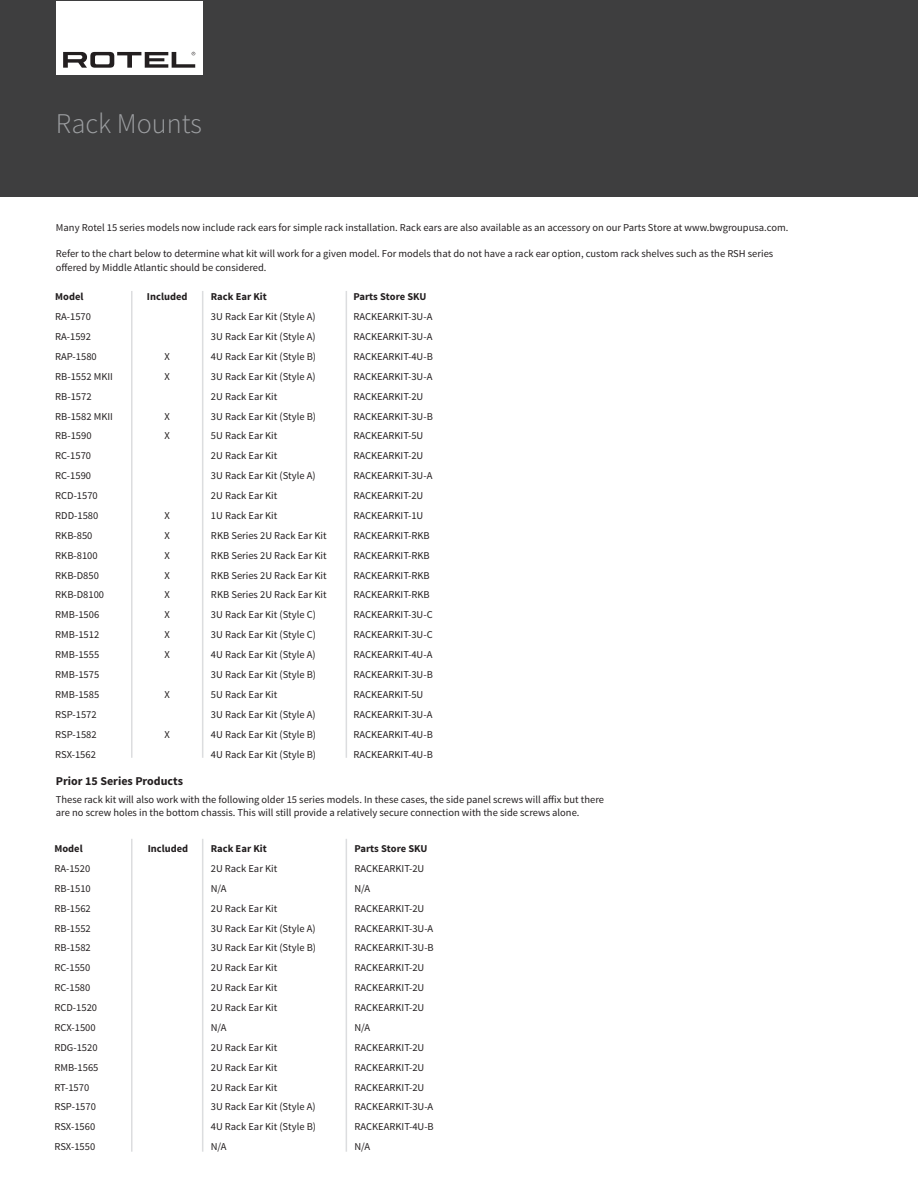
<style>
.page{position:relative;width:918px;height:1188px;background:#fff}
.page>*{position:absolute;margin:0;border:0;box-sizing:border-box;transform-origin:0 0}
.t1{font:300 28.5px "Source Sans Pro";color:#9d9fa2}
.t2{font:700 12px "Source Sans Pro";color:#231f20}
.t3{font:10.5px/13.2px "Source Sans Pro";color:#231f20}
.t4{font:700 10.5px "Source Sans Pro";color:#231f20}
</style>
<div class="page">
<div style="left:0;top:0;width:918px;height:196px;background:#3e3e3f"></div>
<hr style="left:202px;top:291px;width:1px;height:467px;background:#dcdddf">
<hr style="left:131px;top:291px;width:2px;height:467px;background:#dcdddf">
<div style="left:56px;top:2px;width:146px;height:73px;background:#fff"></div>
<svg style="left:63px;top:52px;width:132px;height:16px"></svg>
<hr style="left:202px;top:839px;width:1px;height:313px;background:#dcdddf">
<hr style="left:346px;top:839px;width:1px;height:313px;background:#dcdddf">
<hr style="left:131px;top:839px;width:2px;height:313px;background:#dcdddf">
<hr style="left:346px;top:291px;width:1px;height:467px;background:#dcdddf">
<h1 class="t1" style="left:56px;top:106px;width:148px">Rack Mounts</h1>
<p class="t3" style="left:56px;top:221px;width:734px">Many Rotel 15 series models now include rack ears for simple rack installation. Rack ears are also available as an accessory on our Parts Store at www.bwgroupusa.com.</p>
<p class="t3" style="left:56px;top:248px;width:719px">Refer to the chart below to determine what kit will work for a given model. For models that do not have a rack ear option, custom rack shelves such as the RSH series offered by Middle Atlantic should be considered.</p>
<p class="t4" style="left:55px;top:290px;width:30px">Model</p>
<p class="t4" style="left:147px;top:290px;width:42px">Included</p>
<p class="t4" style="left:211px;top:290px;width:57px">Rack Ear Kit</p>
<p class="t4" style="left:353px;top:290px;width:75px">Parts Store SKU</p>
<p class="t3" style="left:55px;top:310px;width:37px">RA-1570</p>
<p class="t3" style="left:211px;top:310px;width:106px">3U Rack Ear Kit (Style A)</p>
<p class="t3" style="left:353px;top:310px;width:80px">RACKEARKIT-3U-A</p>
<p class="t3" style="left:55px;top:330px;width:37px">RA-1592</p>
<p class="t3" style="left:211px;top:330px;width:106px">3U Rack Ear Kit (Style A)</p>
<p class="t3" style="left:353px;top:330px;width:80px">RACKEARKIT-3U-A</p>
<p class="t3" style="left:55px;top:350px;width:43px">RAP-1580</p>
<p class="t3" style="left:165px;top:350px;width:7px">X</p>
<p class="t3" style="left:211px;top:350px;width:107px">4U Rack Ear Kit (Style B)</p>
<p class="t3" style="left:353px;top:350px;width:81px">RACKEARKIT-4U-B</p>
<p class="t3" style="left:55px;top:370px;width:59px">RB-1552 MKII</p>
<p class="t3" style="left:165px;top:370px;width:7px">X</p>
<p class="t3" style="left:211px;top:370px;width:106px">3U Rack Ear Kit (Style A)</p>
<p class="t3" style="left:353px;top:370px;width:80px">RACKEARKIT-3U-A</p>
<p class="t3" style="left:55px;top:390px;width:38px">RB-1572</p>
<p class="t3" style="left:211px;top:390px;width:68px">2U Rack Ear Kit</p>
<p class="t3" style="left:353px;top:390px;width:71px">RACKEARKIT-2U</p>
<p class="t3" style="left:55px;top:410px;width:59px">RB-1582 MKII</p>
<p class="t3" style="left:165px;top:410px;width:7px">X</p>
<p class="t3" style="left:211px;top:410px;width:107px">3U Rack Ear Kit (Style B)</p>
<p class="t3" style="left:353px;top:410px;width:81px">RACKEARKIT-3U-B</p>
<p class="t3" style="left:55px;top:430px;width:38px">RB-1590</p>
<p class="t3" style="left:165px;top:430px;width:7px">X</p>
<p class="t3" style="left:211px;top:430px;width:68px">5U Rack Ear Kit</p>
<p class="t3" style="left:353px;top:430px;width:71px">RACKEARKIT-5U</p>
<p class="t3" style="left:55px;top:449px;width:37px">RC-1570</p>
<p class="t3" style="left:211px;top:449px;width:68px">2U Rack Ear Kit</p>
<p class="t3" style="left:353px;top:449px;width:71px">RACKEARKIT-2U</p>
<p class="t3" style="left:55px;top:469px;width:37px">RC-1590</p>
<p class="t3" style="left:211px;top:469px;width:106px">3U Rack Ear Kit (Style A)</p>
<p class="t3" style="left:353px;top:469px;width:80px">RACKEARKIT-3U-A</p>
<p class="t3" style="left:55px;top:489px;width:44px">RCD-1570</p>
<p class="t3" style="left:211px;top:489px;width:68px">2U Rack Ear Kit</p>
<p class="t3" style="left:353px;top:489px;width:71px">RACKEARKIT-2U</p>
<p class="t3" style="left:55px;top:509px;width:45px">RDD-1580</p>
<p class="t3" style="left:165px;top:509px;width:7px">X</p>
<p class="t3" style="left:211px;top:509px;width:68px">1U Rack Ear Kit</p>
<p class="t3" style="left:353px;top:509px;width:71px">RACKEARKIT-1U</p>
<p class="t3" style="left:55px;top:529px;width:39px">RKB-850</p>
<p class="t3" style="left:165px;top:529px;width:7px">X</p>
<p class="t3" style="left:211px;top:529px;width:117px">RKB Series 2U Rack Ear Kit</p>
<p class="t3" style="left:353px;top:529px;width:78px">RACKEARKIT-RKB</p>
<p class="t3" style="left:55px;top:549px;width:44px">RKB-8100</p>
<p class="t3" style="left:165px;top:549px;width:7px">X</p>
<p class="t3" style="left:211px;top:549px;width:117px">RKB Series 2U Rack Ear Kit</p>
<p class="t3" style="left:353px;top:549px;width:78px">RACKEARKIT-RKB</p>
<p class="t3" style="left:55px;top:569px;width:45px">RKB-D850</p>
<p class="t3" style="left:165px;top:569px;width:7px">X</p>
<p class="t3" style="left:211px;top:569px;width:117px">RKB Series 2U Rack Ear Kit</p>
<p class="t3" style="left:353px;top:569px;width:78px">RACKEARKIT-RKB</p>
<p class="t3" style="left:55px;top:589px;width:50px">RKB-D8100</p>
<p class="t3" style="left:165px;top:589px;width:7px">X</p>
<p class="t3" style="left:211px;top:589px;width:117px">RKB Series 2U Rack Ear Kit</p>
<p class="t3" style="left:353px;top:589px;width:78px">RACKEARKIT-RKB</p>
<p class="t3" style="left:55px;top:608px;width:46px">RMB-1506</p>
<p class="t3" style="left:165px;top:608px;width:7px">X</p>
<p class="t3" style="left:211px;top:608px;width:107px">3U Rack Ear Kit (Style C)</p>
<p class="t3" style="left:353px;top:608px;width:81px">RACKEARKIT-3U-C</p>
<p class="t3" style="left:55px;top:628px;width:46px">RMB-1512</p>
<p class="t3" style="left:165px;top:628px;width:7px">X</p>
<p class="t3" style="left:211px;top:628px;width:107px">3U Rack Ear Kit (Style C)</p>
<p class="t3" style="left:353px;top:628px;width:81px">RACKEARKIT-3U-C</p>
<p class="t3" style="left:55px;top:648px;width:46px">RMB-1555</p>
<p class="t3" style="left:165px;top:648px;width:7px">X</p>
<p class="t3" style="left:211px;top:648px;width:106px">4U Rack Ear Kit (Style A)</p>
<p class="t3" style="left:353px;top:648px;width:80px">RACKEARKIT-4U-A</p>
<p class="t3" style="left:55px;top:668px;width:46px">RMB-1575</p>
<p class="t3" style="left:211px;top:668px;width:107px">3U Rack Ear Kit (Style B)</p>
<p class="t3" style="left:353px;top:668px;width:81px">RACKEARKIT-3U-B</p>
<p class="t3" style="left:55px;top:688px;width:46px">RMB-1585</p>
<p class="t3" style="left:165px;top:688px;width:7px">X</p>
<p class="t3" style="left:211px;top:688px;width:68px">5U Rack Ear Kit</p>
<p class="t3" style="left:353px;top:688px;width:71px">RACKEARKIT-5U</p>
<p class="t3" style="left:55px;top:708px;width:43px">RSP-1572</p>
<p class="t3" style="left:211px;top:708px;width:106px">3U Rack Ear Kit (Style A)</p>
<p class="t3" style="left:353px;top:708px;width:80px">RACKEARKIT-3U-A</p>
<p class="t3" style="left:55px;top:728px;width:43px">RSP-1582</p>
<p class="t3" style="left:165px;top:728px;width:7px">X</p>
<p class="t3" style="left:211px;top:728px;width:107px">4U Rack Ear Kit (Style B)</p>
<p class="t3" style="left:353px;top:728px;width:81px">RACKEARKIT-4U-B</p>
<p class="t3" style="left:55px;top:748px;width:42px">RSX-1562</p>
<p class="t3" style="left:211px;top:748px;width:107px">4U Rack Ear Kit (Style B)</p>
<p class="t3" style="left:353px;top:748px;width:81px">RACKEARKIT-4U-B</p>
<p class="t2" style="left:56px;top:773px;width:129px">Prior 15 Series Products</p>
<p class="t3" style="left:56px;top:793px;width:550px">These rack kit will also work with the following older 15 series models. In these cases, the side panel screws will affix but there are no screw holes in the bottom chassis. This will still provide a relatively secure connection with the side screws alone.</p>
<p class="t4" style="left:54px;top:842px;width:30px">Model</p>
<p class="t4" style="left:148px;top:842px;width:42px">Included</p>
<p class="t4" style="left:211px;top:842px;width:57px">Rack Ear Kit</p>
<p class="t4" style="left:354px;top:842px;width:75px">Parts Store SKU</p>
<p class="t3" style="left:54px;top:862px;width:37px">RA-1520</p>
<p class="t3" style="left:211px;top:862px;width:68px">2U Rack Ear Kit</p>
<p class="t3" style="left:354px;top:862px;width:71px">RACKEARKIT-2U</p>
<p class="t3" style="left:54px;top:882px;width:38px">RB-1510</p>
<p class="t3" style="left:211px;top:882px;width:17px">N/A</p>
<p class="t3" style="left:354px;top:882px;width:17px">N/A</p>
<p class="t3" style="left:54px;top:902px;width:38px">RB-1562</p>
<p class="t3" style="left:211px;top:902px;width:68px">2U Rack Ear Kit</p>
<p class="t3" style="left:354px;top:902px;width:71px">RACKEARKIT-2U</p>
<p class="t3" style="left:54px;top:922px;width:38px">RB-1552</p>
<p class="t3" style="left:211px;top:922px;width:106px">3U Rack Ear Kit (Style A)</p>
<p class="t3" style="left:354px;top:922px;width:80px">RACKEARKIT-3U-A</p>
<p class="t3" style="left:54px;top:942px;width:38px">RB-1582</p>
<p class="t3" style="left:211px;top:942px;width:107px">3U Rack Ear Kit (Style B)</p>
<p class="t3" style="left:354px;top:942px;width:81px">RACKEARKIT-3U-B</p>
<p class="t3" style="left:54px;top:961px;width:37px">RC-1550</p>
<p class="t3" style="left:211px;top:961px;width:68px">2U Rack Ear Kit</p>
<p class="t3" style="left:354px;top:961px;width:71px">RACKEARKIT-2U</p>
<p class="t3" style="left:54px;top:981px;width:37px">RC-1580</p>
<p class="t3" style="left:211px;top:981px;width:68px">2U Rack Ear Kit</p>
<p class="t3" style="left:354px;top:981px;width:71px">RACKEARKIT-2U</p>
<p class="t3" style="left:54px;top:1001px;width:44px">RCD-1520</p>
<p class="t3" style="left:211px;top:1001px;width:68px">2U Rack Ear Kit</p>
<p class="t3" style="left:354px;top:1001px;width:71px">RACKEARKIT-2U</p>
<p class="t3" style="left:54px;top:1021px;width:43px">RCX-1500</p>
<p class="t3" style="left:211px;top:1021px;width:17px">N/A</p>
<p class="t3" style="left:354px;top:1021px;width:17px">N/A</p>
<p class="t3" style="left:54px;top:1041px;width:45px">RDG-1520</p>
<p class="t3" style="left:211px;top:1041px;width:68px">2U Rack Ear Kit</p>
<p class="t3" style="left:354px;top:1041px;width:71px">RACKEARKIT-2U</p>
<p class="t3" style="left:54px;top:1061px;width:46px">RMB-1565</p>
<p class="t3" style="left:211px;top:1061px;width:68px">2U Rack Ear Kit</p>
<p class="t3" style="left:354px;top:1061px;width:71px">RACKEARKIT-2U</p>
<p class="t3" style="left:54px;top:1081px;width:36px">RT-1570</p>
<p class="t3" style="left:211px;top:1081px;width:68px">2U Rack Ear Kit</p>
<p class="t3" style="left:354px;top:1081px;width:71px">RACKEARKIT-2U</p>
<p class="t3" style="left:54px;top:1101px;width:43px">RSP-1570</p>
<p class="t3" style="left:211px;top:1101px;width:106px">3U Rack Ear Kit (Style A)</p>
<p class="t3" style="left:354px;top:1101px;width:80px">RACKEARKIT-3U-A</p>
<p class="t3" style="left:54px;top:1120px;width:42px">RSX-1560</p>
<p class="t3" style="left:211px;top:1120px;width:107px">4U Rack Ear Kit (Style B)</p>
<p class="t3" style="left:354px;top:1120px;width:81px">RACKEARKIT-4U-B</p>
<p class="t3" style="left:54px;top:1140px;width:42px">RSX-1550</p>
<p class="t3" style="left:211px;top:1140px;width:17px">N/A</p>
<p class="t3" style="left:354px;top:1140px;width:17px">N/A</p>
</div>
